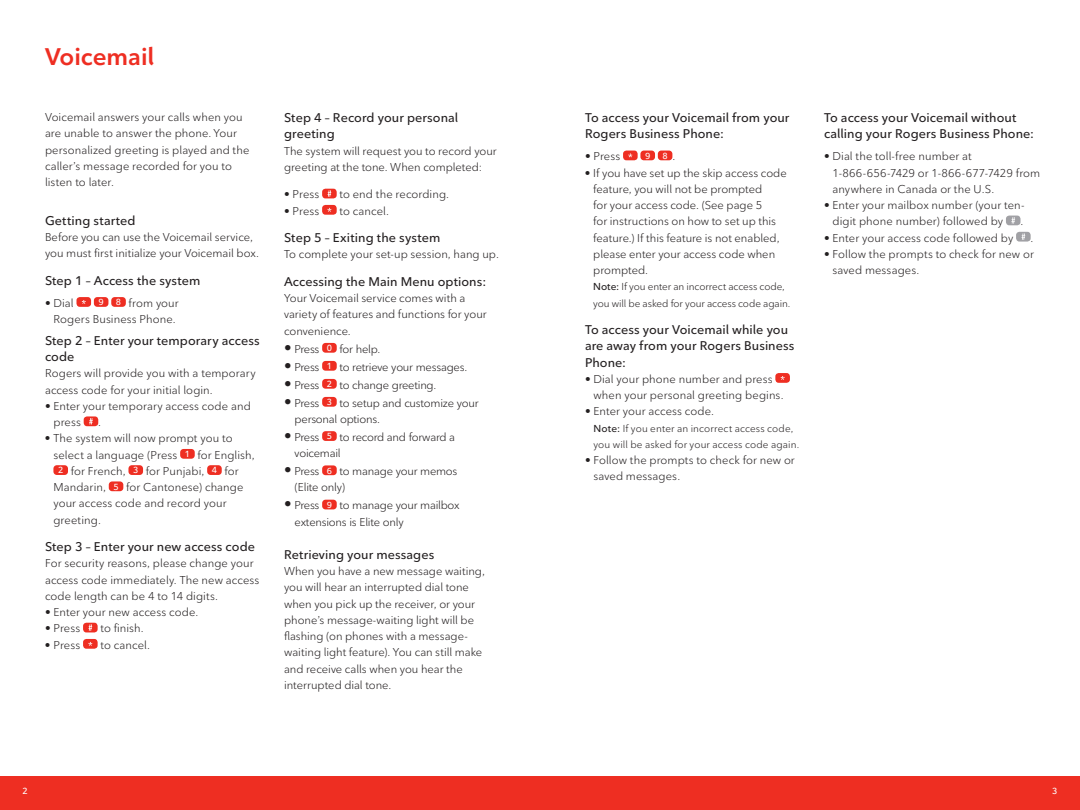
<style>
.page{position:relative;width:1080px;height:810px;background:#fff}
.page>*{position:absolute;margin:0;border:0;box-sizing:border-box;transform-origin:0 0}
.t1{font:600 23.75px "Ted Next";letter-spacing:-.005em;color:#ee2e22}
.t2{font:600 12.5px/16.2px "Ted Next";letter-spacing:.005em;color:#231f20}
.t3{font:11.25px/16.2px "Ted Next";letter-spacing:.005em;color:#231f20}
.t4{font:11.25px/16.2px "Ted Next";letter-spacing:-.02em;color:#231f20}
.t5{font:10px/16.2px "Ted Next";letter-spacing:.005em;color:#231f20}
.t6{font:600 8.75px "Ted Next";color:#fff}
.s1{font-family:"Helvetica Neue LT Std"}
.s2{font-weight:600;font-size:8.75px;color:#fff}
.s3{font-family:"Helvetica Neue LT Std";font-size:15px}
.s4{font-weight:400;font-size:11.25px;color:#231f20}
.s5{font-weight:600}
</style>
<div class="page">
<div style="left:0;top:776px;width:540px;height:34px;background:#ee2e22"></div>
<div style="left:540px;top:776px;width:540px;height:34px;background:#ee2e22"></div>
<div style="left:76px;top:297px;width:15px;height:10px;background:#ee2e22;border-radius:3px"></div>
<svg style="left:82px;top:300px;width:4px;height:4px"></svg>
<div style="left:94px;top:297px;width:14px;height:10px;background:#ee2e22;border-radius:3px"></div>
<div style="left:111px;top:297px;width:15px;height:10px;background:#ee2e22;border-radius:3px"></div>
<div style="left:84px;top:416px;width:14px;height:10px;background:#ee2e22;border-radius:3px"></div>
<svg style="left:89px;top:418px;width:4px;height:6px"></svg>
<div style="left:180px;top:449px;width:15px;height:10px;background:#ee2e22;border-radius:3px"></div>
<div style="left:53px;top:465px;width:15px;height:10px;background:#ee2e22;border-radius:3px"></div>
<div style="left:128px;top:465px;width:15px;height:10px;background:#ee2e22;border-radius:3px"></div>
<div style="left:207px;top:465px;width:15px;height:10px;background:#ee2e22;border-radius:3px"></div>
<div style="left:109px;top:481px;width:14px;height:10px;background:#ee2e22;border-radius:3px"></div>
<div style="left:83px;top:623px;width:15px;height:9px;background:#ee2e22;border-radius:3px"></div>
<svg style="left:88px;top:624px;width:4px;height:7px"></svg>
<div style="left:83px;top:639px;width:15px;height:10px;background:#ee2e22;border-radius:3px"></div>
<svg style="left:88px;top:642px;width:4px;height:4px"></svg>
<div style="left:322px;top:189px;width:15px;height:9px;background:#ee2e22;border-radius:3px"></div>
<svg style="left:328px;top:190px;width:3px;height:7px"></svg>
<div style="left:322px;top:205px;width:15px;height:10px;background:#ee2e22;border-radius:3px"></div>
<svg style="left:327px;top:208px;width:4px;height:4px"></svg>
<div style="left:322px;top:343px;width:15px;height:10px;background:#ee2e22;border-radius:3px"></div>
<div style="left:322px;top:361px;width:15px;height:10px;background:#ee2e22;border-radius:3px"></div>
<div style="left:322px;top:379px;width:15px;height:10px;background:#ee2e22;border-radius:3px"></div>
<div style="left:322px;top:397px;width:15px;height:10px;background:#ee2e22;border-radius:3px"></div>
<div style="left:322px;top:431px;width:15px;height:10px;background:#ee2e22;border-radius:3px"></div>
<div style="left:322px;top:465px;width:15px;height:10px;background:#ee2e22;border-radius:3px"></div>
<div style="left:322px;top:500px;width:15px;height:9px;background:#ee2e22;border-radius:3px"></div>
<svg style="left:623px;top:151px;width:15px;height:9px"></svg>
<div style="left:640px;top:151px;width:15px;height:9px;background:#ee2e22;border-radius:3px"></div>
<div style="left:658px;top:151px;width:14px;height:9px;background:#ee2e22;border-radius:3px"></div>
<div style="left:775px;top:373px;width:15px;height:10px;background:#ee2e22;border-radius:3px"></div>
<svg style="left:781px;top:376px;width:4px;height:4px"></svg>
<div style="left:1006px;top:216px;width:15px;height:9px;background:#a1a1a5;border-radius:3px"></div>
<svg style="left:1011px;top:217px;width:4px;height:7px"></svg>
<div style="left:1016px;top:232px;width:15px;height:10px;background:#a1a1a5;border-radius:3px"></div>
<svg style="left:1022px;top:234px;width:3px;height:6px"></svg>
<h1 class="t1" style="left:45px;top:43px;width:111px">Voicemail</h1>
<p class="t3" style="left:45px;top:109px;width:206px">Voicemail answers your calls when you are unable to answer the phone. Your personalized greeting is played and the caller’s message recorded for you to listen to later.</p>
<p class="t2" style="left:45px;top:212px;width:92px">Getting started</p>
<p class="t3" style="left:45px;top:229px;width:215px">Before you can use the Voicemail service, you must first initialize your Voicemail box.</p>
<p class="t2" style="left:45px;top:272px;width:157px">Step 1 – Access the system</p>
<p class="t3" style="left:45px;top:295px;width:30px"><span class="s1">•</span> Dial</p>
<p class="t6" style="left:99px;top:297px;width:7px">9</p>
<p class="t3" style="left:53px;top:295px;width:127px;text-align:right"><span class="s2">8</span> from your<br>Rogers Business Phone.</p>
<p class="t2" style="left:45px;top:332px;width:216px">Step 2 – Enter your temporary access code</p>
<p class="t3" style="left:45px;top:365px;width:212px">Rogers will provide you with a temporary access code for your initial login.</p>
<p class="t3" style="left:53px;top:398px;width:199px;text-indent:-8px"><span class="s1">•</span> Enter your temporary access code and press</p>
<p class="t3" style="left:98px;top:414px;width:4px">.</p>
<p class="t3" style="left:45px;top:430px;width:189px"><span class="s1">•</span> The system will now prompt you to</p>
<p class="t3" style="left:53px;top:447px;width:203px">select a language (Press <span class="s2">1</span> for English,</p>
<p class="t3" style="left:58px;top:463px;width:182px"><span class="s2">2</span> for French, <span class="s2">3</span> for Punjabi, <span class="s2">4</span> for</p>
<p class="t3" style="left:53px;top:479px;width:192px">Mandarin, <span class="s2">5</span> for Cantonese) change</p>
<p class="t3" style="left:53px;top:495px;width:175px">your access code and record your</p>
<p class="t3" style="left:53px;top:512px;width:49px">greeting.</p>
<p class="t2" style="left:45px;top:539px;width:212px">Step 3 – Enter your new access code</p>
<p class="t3" style="left:45px;top:555px;width:216px">For security reasons, please change your access code immediately. The new access code length can be 4 to 14 digits.</p>
<p class="t3" style="left:45px;top:604px;width:155px"><span class="s1">•</span> Enter your new access code.</p>
<p class="t3" style="left:45px;top:620px;width:37px"><span class="s1">•</span> Press</p>
<p class="t3" style="left:100px;top:620px;width:45px">to finish.</p>
<p class="t3" style="left:45px;top:637px;width:37px"><span class="s1">•</span> Press</p>
<p class="t3" style="left:100px;top:637px;width:51px">to cancel.</p>
<p class="t2" style="left:284px;top:110px;width:176px">Step 4 – Record your personal greeting</p>
<p class="t3" style="left:284px;top:143px;width:214px">The system will request you to record your greeting at the tone. When completed:</p>
<p class="t3" style="left:284px;top:186px;width:37px"><span class="s1">•</span> Press</p>
<p class="t3" style="left:340px;top:186px;width:111px">to end the recording.</p>
<p class="t3" style="left:284px;top:203px;width:37px"><span class="s1">•</span> Press</p>
<p class="t3" style="left:340px;top:203px;width:51px">to cancel.</p>
<p class="t2" style="left:284px;top:230px;width:158px">Step 5 – Exiting the system</p>
<p class="t3" style="left:284px;top:246px;width:216px">To complete your set-up session, hang up.</p>
<p class="t2" style="left:284px;top:273px;width:204px">Accessing the Main Menu options:</p>
<p class="t3" style="left:284px;top:290px;width:204px">Your Voicemail service comes with a variety of features and functions for your convenience.</p>
<p class="t4" style="left:284px;top:341px;width:98px"><span class="s3">•</span> Press <span class="s2">0</span> for help.</p>
<p class="t4" style="left:284px;top:359px;width:185px"><span class="s3">•</span> Press <span class="s2">1</span> to retrieve your messages.</p>
<p class="t4" style="left:284px;top:377px;width:154px"><span class="s3">•</span> Press <span class="s2">2</span> to change greeting.</p>
<p class="t4" style="left:295px;top:395px;width:186px;text-indent:-11px"><span class="s3">•</span> Press <span class="s2">3</span> to setup and customize your personal options.</p>
<p class="t4" style="left:295px;top:429px;width:162px;text-indent:-11px"><span class="s3">•</span> Press <span class="s2">5</span> to record and forward a voicemail</p>
<p class="t4" style="left:295px;top:463px;width:164px;text-indent:-11px"><span class="s3">•</span> Press <span class="s2">6</span> to manage your memos (Elite only)</p>
<p class="t4" style="left:295px;top:497px;width:167px;text-indent:-11px"><span class="s3">•</span> Press <span class="s2">9</span> to manage your mailbox extensions is Elite only</p>
<p class="t2" style="left:284px;top:546px;width:152px">Retrieving your messages</p>
<p class="t3" style="left:284px;top:563px;width:202px">When you have a new message waiting, you will hear an interrupted dial tone when you pick up the receiver, or your phone’s message-waiting light will be flashing (on phones with a message&shy;waiting light feature). You can still make and receive calls when you hear the interrupted dial tone.</p>
<p class="t2" style="left:585px;top:110px;width:206px">To access your Voicemail from your<br>Rogers Business Phone:</p>
<p class="t3" style="left:585px;top:148px;width:37px"><span class="s1">•</span> Press</p>
<p class="t6" style="left:645px;top:150px;width:7px">9</p>
<p class="t6" style="left:663px;top:150px;width:14px">8 <span class="s4">.</span></p>
<p class="t3" style="left:593px;top:165px;width:195px;text-indent:-8px"><span class="s1">•</span> If you have set up the skip access code feature, you will not be prompted<br>for your access code. (See page 5<br>for instructions on how to set up this feature.) If this feature is not enabled, please enter your access code when prompted.</p>
<p class="t5" style="left:593px;top:279px;width:199px"><span class="s5">Note:</span> If you enter an incorrect access code, you will be asked for your access code again.</p>
<p class="t2" style="left:585px;top:322px;width:211px">To access your Voicemail while you are away from your Rogers Business<br>Phone:</p>
<p class="t3" style="left:593px;top:371px;width:192px;text-indent:-8px"><span class="s1">•</span> Dial your phone number and press when your personal greeting begins.</p>
<p class="t3" style="left:585px;top:403px;width:130px"><span class="s1">•</span> Enter your access code.</p>
<p class="t5" style="left:593px;top:420px;width:207px"><span class="s5">Note:</span> If you enter an incorrect access code, you will be asked for your access code again.</p>
<p class="t3" style="left:593px;top:452px;width:203px;text-indent:-8px"><span class="s1">•</span> Follow the prompts to check for new or saved messages.</p>
<p class="t2" style="left:824px;top:110px;width:211px">To access your Voicemail without calling your Rogers Business Phone:</p>
<p class="t3" style="left:832px;top:148px;width:209px;text-indent:-8px"><span class="s1">•</span> Dial the toll-free number at<br>1-866-656-7429 or 1-866-677-7429 from anywhere in Canada or the U.S.</p>
<p class="t3" style="left:832px;top:197px;width:194px;text-indent:-8px"><span class="s1">•</span> Enter your mailbox number (your ten&shy;digit phone number) followed by</p>
<p class="t3" style="left:1021px;top:213px;width:4px">.</p>
<p class="t3" style="left:824px;top:230px;width:191px"><span class="s1">•</span> Enter your access code followed by</p>
<p class="t3" style="left:1031px;top:230px;width:4px">.</p>
<p class="t3" style="left:833px;top:246px;width:203px;text-indent:-8px"><span class="s1">•</span> Follow the prompts to check for new or saved messages.</p>
<p class="t6" style="left:22px;top:786px;width:7px">2</p>
<p class="t6" style="left:1052px;top:786px;width:7px">3</p>
</div>
